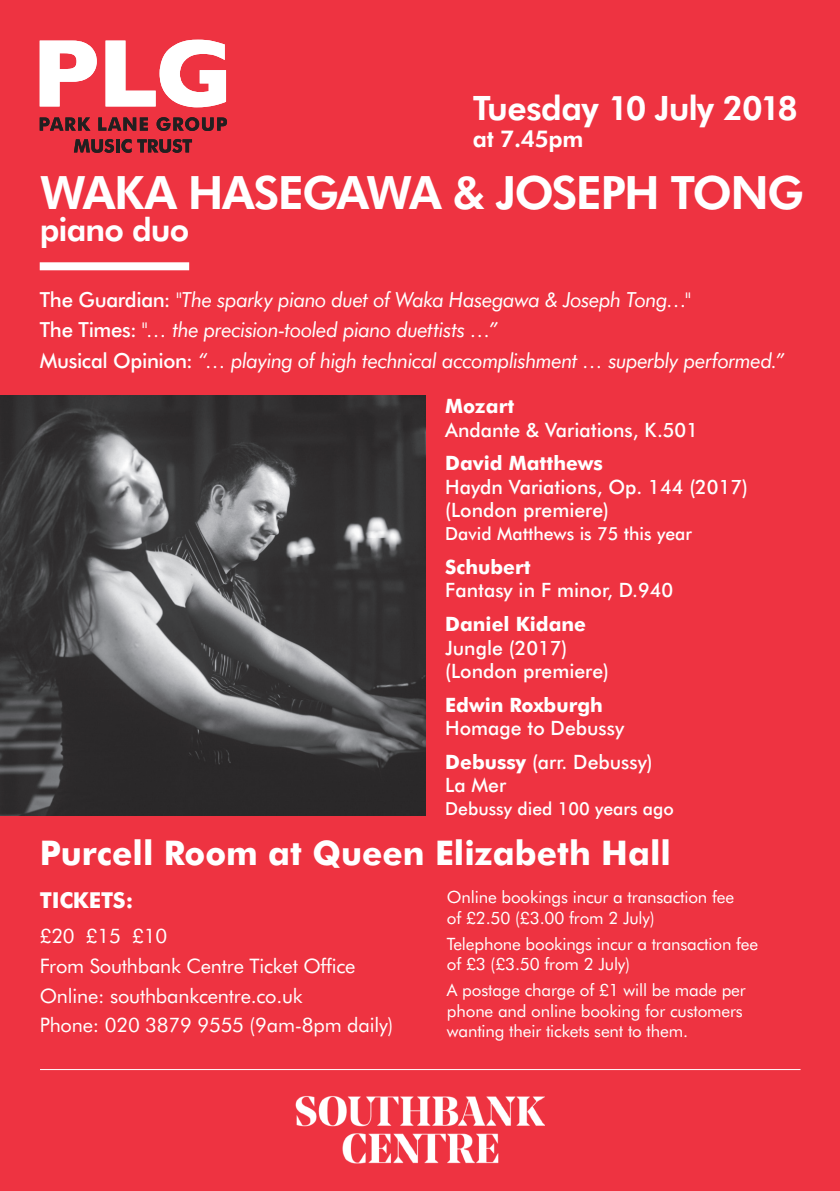
<style>
.page{position:relative;width:840px;height:1191px;background:#fff}
.page>*{position:absolute;margin:0;border:0;box-sizing:border-box;transform-origin:0 0}
.t1{font:800 46px "Futura BT";letter-spacing:-.04em;color:#fff}
.t2{font:700 34px "Futura BT";color:#fff}
.t3{font:800 33.6px "Futura BT";letter-spacing:-.03em;color:#fff}
.t4{font:800 32px "Futura BT";letter-spacing:-.03em;color:#fff}
.t5{font:800 23.2px "Futura BT";letter-spacing:-.015em;color:#fff}
.t6{font:700 22px "Futura BT";letter-spacing:-.01em;color:#fff}
.t7{font:italic 20.8px "Futura BT";letter-spacing:-.025em;color:#fff}
.t8{font:20px "Futura BT";letter-spacing:-.01em;color:#fff}
.t9{font:500 19.8px "Futura BT";color:#fff}
.t10{font:700 19.8px "Futura BT";color:#fff}
.t11{font:500 18px "Futura BT";color:#fff}
.t12{font:17px/20.4px "Futura BT";letter-spacing:-.01em;color:#fff}
.s1{font-weight:500;font-style:normal}
.s2{font-weight:700}
</style>
<div class="page">
<div style="left:0;top:0;width:839px;height:1191px;background:#ee3341"></div>
<img style="left:0;top:395px;width:425px;height:420px">
<img style="left:295px;top:1096px;width:249px;height:68px">
<div style="left:40px;top:262px;width:149px;height:8px;background:#fff"></div>
<svg style="left:40px;top:40px;width:186px;height:67px"></svg>
<svg style="left:40px;top:117px;width:50px;height:14px"></svg>
<svg style="left:98px;top:117px;width:50px;height:14px"></svg>
<svg style="left:156px;top:117px;width:71px;height:14px"></svg>
<svg style="left:74px;top:139px;width:57px;height:14px"></svg>
<svg style="left:137px;top:139px;width:55px;height:14px"></svg>
<hr style="left:40px;top:1069px;width:760px;height:1px;background:#fff">
<p class="t3" style="left:472px;top:87px;width:326px">Tuesday 10 July 2018</p>
<p class="t5" style="left:472px;top:125px;width:112px">at 7.45pm</p>
<p class="t1" style="left:40px;top:164px;width:765px">WAKA HASEGAWA &amp; JOSEPH TONG</p>
<p class="t4" style="left:40px;top:210px;width:151px">piano duo</p>
<p class="t7" style="left:40px;top:286px;width:652px"><span class="s1">The Guardian:</span> "The sparky piano duet of Waka Hasegawa &amp; Joseph Tong…"</p>
<p class="t7" style="left:40px;top:317px;width:459px"><span class="s1">The Times:</span> "… the precision-tooled piano duettists …”</p>
<p class="t7" style="left:40px;top:348px;width:746px"><span class="s1">Musical Opinion:</span> “… playing of high technical accomplishment … superbly performed.”</p>
<p class="t10" style="left:445px;top:394px;width:70px">Mozart</p>
<p class="t9" style="left:445px;top:417px;width:254px">Andante &amp; Variations, K.501</p>
<p class="t10" style="left:445px;top:451px;width:159px">David Matthews</p>
<p class="t9" style="left:445px;top:474px;width:304px">Haydn Variations, Op. 144 (2017)</p>
<p class="t9" style="left:445px;top:498px;width:165px">(London premiere)</p>
<p class="t11" style="left:445px;top:523px;width:248px">David Matthews is 75 this year</p>
<p class="t10" style="left:445px;top:555px;width:87px">Schubert</p>
<p class="t9" style="left:445px;top:578px;width:229px">Fantasy in F minor, D.940</p>
<p class="t10" style="left:445px;top:612px;width:142px">Daniel Kidane</p>
<p class="t9" style="left:445px;top:635px;width:124px">Jungle (2017)</p>
<p class="t9" style="left:445px;top:659px;width:165px">(London premiere)</p>
<p class="t10" style="left:445px;top:692px;width:159px">Edwin Roxburgh</p>
<p class="t9" style="left:445px;top:716px;width:180px">Homage to Debussy</p>
<p class="t9" style="left:445px;top:749px;width:209px"><span class="s2">Debussy</span> (arr. Debussy)</p>
<p class="t9" style="left:445px;top:773px;width:62px">La Mer</p>
<p class="t11" style="left:445px;top:798px;width:230px">Debussy died 100 years ago</p>
<p class="t2" style="left:40px;top:832px;width:632px">Purcell Room at Queen Elizabeth Hall</p>
<p class="t6" style="left:40px;top:886px;width:95px">TICKETS:</p>
<p class="t8" style="left:40px;top:924px;width:129px">£20 £15 £10</p>
<p class="t8" style="left:40px;top:953px;width:317px">From Southbank Centre Ticket Office</p>
<p class="t8" style="left:40px;top:983px;width:264px">Online: southbankcentre.co.uk</p>
<p class="t8" style="left:40px;top:1013px;width:355px">Phone: 020 3879 9555 (9am-8pm daily)</p>
<p class="t12" style="left:446px;top:887px;width:288px">Online bookings incur a transaction fee of £2.50 (£3.00 from 2 July)</p>
<p class="t12" style="left:446px;top:933px;width:312px">Telephone bookings incur a transaction fee of £3 (£3.50 from 2 July)</p>
<p class="t12" style="left:446px;top:980px;width:300px">A postage charge of £1 will be made per phone and online booking for customers wanting their tickets sent to them.</p>
</div>
